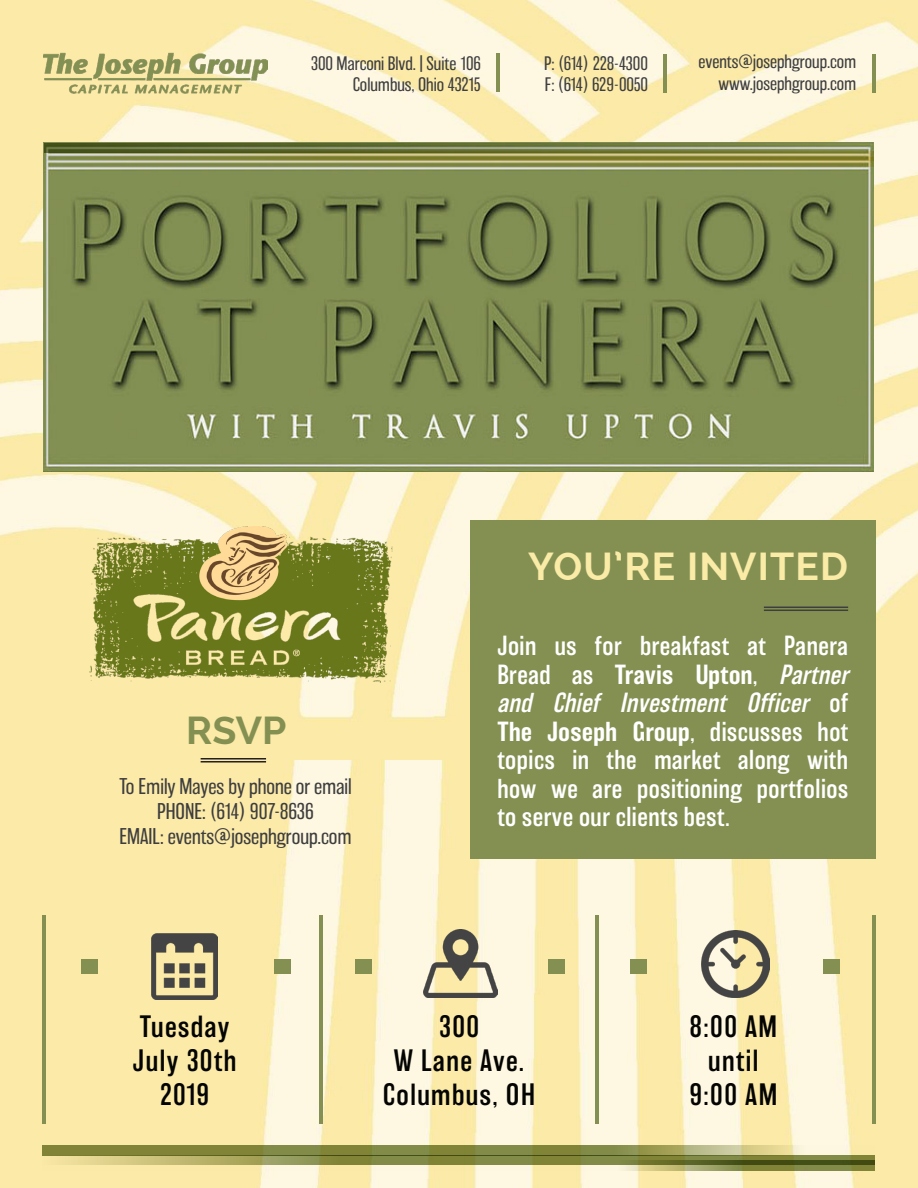
<style>
.page{position:relative;width:918px;height:1188px;background:#fff}
.page>*{position:absolute;margin:0;border:0;box-sizing:border-box;transform-origin:0 0}
.Title_2{font:700 39px "Raleway";letter-spacing:.03em;color:#faeba7}
.t1{font:700 39px "Raleway";color:#839052}
.Subtitle{font:300 28.5px "Balboa";letter-spacing:.05em;color:#040503}
.Text__Right_Jusify{font:300 25.5px "Balboa";letter-spacing:.02em;color:#fff}
.Text__Right_Jusify-2{font:500 25.5px "Balboa";letter-spacing:.02em;color:#fff}
.Text__Right_Jusify-3{font:italic 300 25.5px "Balboa";color:#fff}
.Text__Left_Jusify{font:200 21px "Balboa";color:#3e3e3f}
.Text__Right_Jusify-4{font:200 18px "Balboa";color:#3e3e3f}
.Text__Right_Jusify-5{font:200 18px "Balboa";letter-spacing:-.04em;color:#3e3e3f}
.Text__Right_Jusify-6{font:200 18px "Balboa";letter-spacing:-.035em;color:#3e3e3f}
.s1{font-weight:300}
.s2{font-weight:300;font-style:italic}
.s3{font-style:normal}
</style>
<div class="page">
<img style="left:0;top:1px;width:918px;height:1187px">
<img style="left:43px;top:142px;width:831px;height:330px">
<svg style="left:41px;top:151px;width:833px;height:6px;background:#b0ad74"></svg>
<svg style="left:44px;top:143px;width:833px;height:10px;background:#6e7843"></svg>
<svg style="left:41px;top:157px;width:833px;height:10px;background:#929452"></svg>
<svg style="left:43px;top:1156px;width:832px;height:4px;background:#979951"></svg>
<svg style="left:43px;top:1145px;width:832px;height:11px;background:#939652"></svg>
<svg style="left:43px;top:1160px;width:832px;height:11px;background:#b7b377"></svg>
<div style="left:470px;top:521px;width:405px;height:338px;background:#839052"></div>
<div style="left:81px;top:959px;width:17px;height:15px;background:#839052"></div>
<div style="left:274px;top:959px;width:16px;height:15px;background:#839052"></div>
<div style="left:355px;top:959px;width:17px;height:15px;background:#839052"></div>
<div style="left:548px;top:959px;width:17px;height:15px;background:#839052"></div>
<div style="left:630px;top:959px;width:17px;height:15px;background:#839052"></div>
<div style="left:823px;top:959px;width:17px;height:15px;background:#839052"></div>
<hr style="left:764px;top:607px;width:84px;height:1px;background:#3e3e3f">
<hr style="left:764px;top:610px;width:84px;height:1px;background:#3e3e3f">
<hr style="left:43px;top:915px;width:3px;height:209px;background:#839052">
<hr style="left:872px;top:915px;width:3px;height:209px;background:#839052">
<hr style="left:595px;top:915px;width:4px;height:209px;background:#839052">
<hr style="left:319px;top:915px;width:4px;height:209px;background:#839052">
<img style="left:702px;top:930px;width:67px;height:68px">
<img style="left:89px;top:526px;width:304px;height:157px">
<hr style="left:496px;top:53px;width:3px;height:39px;background:#839052">
<hr style="left:663px;top:54px;width:4px;height:39px;background:#839052">
<hr style="left:872px;top:54px;width:3px;height:39px;background:#839052">
<img style="left:424px;top:929px;width:73px;height:68px">
<img style="left:152px;top:933px;width:66px;height:66px">
<hr style="left:201px;top:758px;width:65px;height:2px;background:#231f20">
<hr style="left:201px;top:761px;width:65px;height:2px;background:#231f20">
<img style="left:43px;top:14px;width:224px;height:87px">
<p class="Text__Right_Jusify-4" style="left:311px;top:53px;width:172px">300 Marconi Blvd. | Suite 106</p>
<p class="Text__Right_Jusify-4" style="left:353px;top:75px;width:130px">Columbus, Ohio 43215</p>
<p class="Text__Right_Jusify-5" style="left:544px;top:53px;width:106px">P: (614) 228-4300</p>
<p class="Text__Right_Jusify-6" style="left:545px;top:75px;width:105px">F: (614) 629-0050</p>
<p class="Text__Right_Jusify-4" style="left:699px;top:52px;width:159px">events@josephgroup.com</p>
<p class="Text__Right_Jusify-4" style="left:719px;top:73px;width:139px">www.josephgroup.com</p>
<p class="t1" style="left:186px;top:708px;width:102px">RSVP</p>
<p class="Text__Left_Jusify" style="left:120px;top:775px;width:234px">To Emily Mayes by phone or email</p>
<p class="Text__Left_Jusify" style="left:157px;top:800px;width:159px">PHONE: (614) 907-8636</p>
<p class="Text__Left_Jusify" style="left:120px;top:825px;width:234px">EMAIL: events@josephgroup.com</p>
<p class="Title_2" style="left:529px;top:544px;width:321px">YOU’RE INVITED</p>
<p class="Text__Right_Jusify" style="left:497px;top:633px;width:352px">Join us for breakfast at Panera</p>
<p class="Text__Right_Jusify-2" style="left:497px;top:660px;width:358px"><span class="s1">Bread as</span> Travis Upton<span class="s1">,</span> <span class="s2">Partner</span></p>
<p class="Text__Right_Jusify-3" style="left:497px;top:690px;width:352px">and Chief Investment Officer <span class="s3">o f</span></p>
<p class="Text__Right_Jusify-2" style="left:497px;top:717px;width:352px">The Joseph Group<span class="s1">, discusses hot</span></p>
<p class="Text__Right_Jusify" style="left:497px;top:747px;width:352px">topics in the market along with</p>
<p class="Text__Right_Jusify" style="left:497px;top:775px;width:352px">how we are positioning portfolios</p>
<p class="Text__Right_Jusify" style="left:497px;top:804px;width:234px">to serve our clients best.</p>
<p class="Subtitle" style="left:140px;top:1011px;width:91px">Tuesday</p>
<p class="Subtitle" style="left:133px;top:1045px;width:105px">July 30th</p>
<p class="Subtitle" style="left:160px;top:1079px;width:51px">2019</p>
<p class="Subtitle" style="left:439px;top:1011px;width:42px">300</p>
<p class="Subtitle" style="left:394px;top:1045px;width:132px">W Lane Ave.</p>
<p class="Subtitle" style="left:383px;top:1079px;width:154px">Columbus, OH</p>
<p class="Subtitle" style="left:690px;top:1011px;width:89px">8:00 AM</p>
<p class="Subtitle" style="left:708px;top:1045px;width:52px">until</p>
<p class="Subtitle" style="left:689px;top:1079px;width:89px">9:00 AM</p>
</div>
